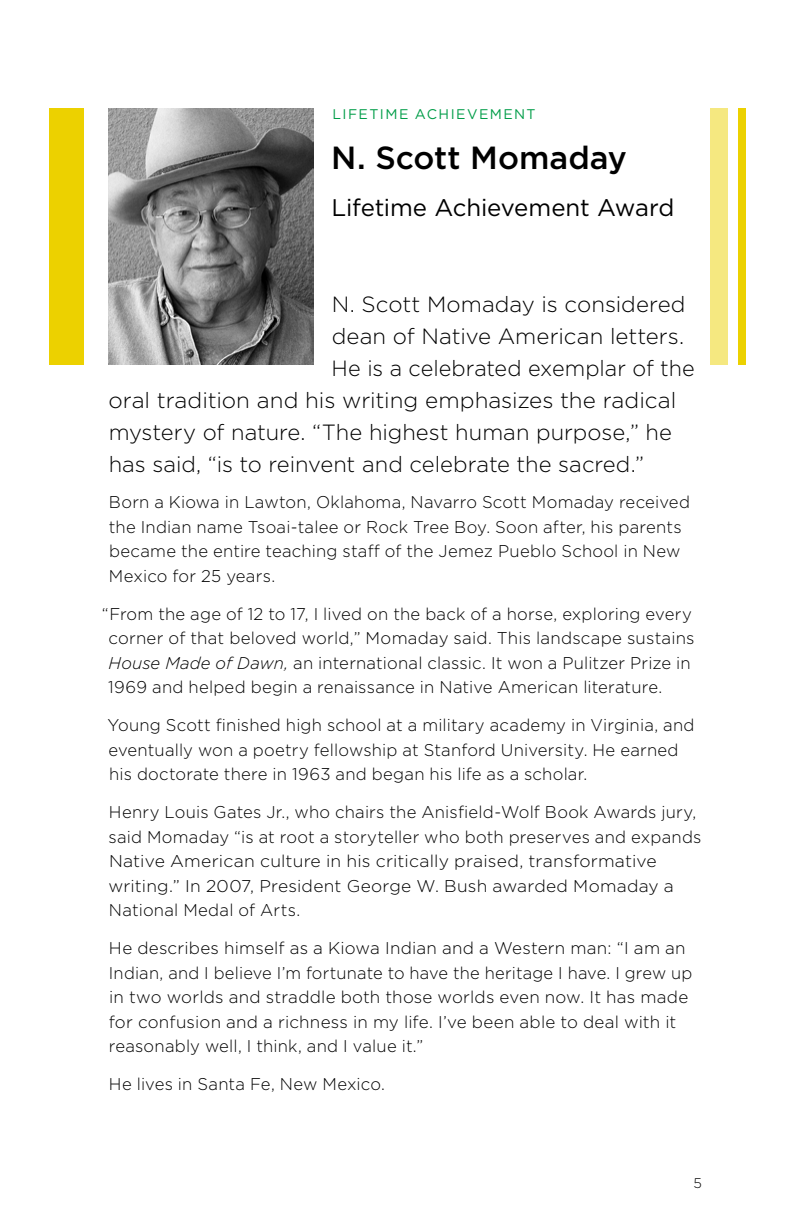
<style>
.page{position:relative;width:792px;height:1224px;background:#fff}
.page>*{position:absolute;margin:0;border:0;box-sizing:border-box;transform-origin:0 0}
.t1{font:500 32px "Gotham";color:#000}
.t2{font:24px "Gotham";letter-spacing:-.01em;color:#000}
.t3{font:300 22px "Gotham";color:#000}
.t4{font:300 17px/24.4px "Gotham";letter-spacing:.01em;color:#000}
.t5{font:14px "Gotham";letter-spacing:.105em;color:#009d48}
.t6{font:300 14px "Gotham";color:#000}
.s1{font-style:italic}
</style>
<div class="page">
<div style="left:49px;top:108px;width:34px;height:257px;background:#ecd100"></div>
<div style="left:738px;top:108px;width:7px;height:257px;background:#ecd100"></div>
<div style="left:711px;top:108px;width:17px;height:257px;background:#f5e880"></div>
<img style="left:108px;top:108px;width:206px;height:256px">
<p class="t5" style="left:333px;top:105px;width:205px">LIFETIME ACHIEVEMENT</p>
<h1 class="t1" style="left:331px;top:136px;width:297px">N. Scott Momaday</h1>
<h2 class="t2" style="left:332px;top:193px;width:344px">Lifetime Achievement Award</h2>
<p class="t3" style="left:332px;top:291px;width:355px">N. Scott Momaday is considered</p>
<p class="t3" style="left:332px;top:323px;width:354px">dean of Native American letters.</p>
<p class="t3" style="left:332px;top:355px;width:364px">He is a celebrated exemplar of the</p>
<p class="t3" style="left:108px;top:387px;width:570px">oral tradition and his writing emphasizes the radical</p>
<p class="t3" style="left:109px;top:419px;width:565px">mystery of nature. “The highest human purpose,” he</p>
<p class="t3" style="left:109px;top:451px;width:537px">has said, “is to reinvent and celebrate the sacred.”</p>
<p class="t4" style="left:109px;top:490px;width:583px">Born a Kiowa in Lawton, Oklahoma, Navarro Scott Momaday received the Indian name Tsoai-talee or Rock Tree Boy. Soon after, his parents became the entire teaching staff of the Jemez Pueblo School in New Mexico for 25 years.</p>
<p class="t4" style="left:108px;top:601px;width:588px;text-indent:-6px">“From the age of 12 to 17, I lived on the back of a horse, exploring every corner of that beloved world,” Momaday said. This landscape sustains <span class="s1">House Made of Dawn,</span> an international classic. It won a Pulitzer Prize in 1969 and helped begin a renaissance in Native American literature.</p>
<p class="t4" style="left:107px;top:713px;width:589px">Young Scott finished high school at a military academy in Virginia, and eventually won a poetry fellowship at Stanford University. He earned his doctorate there in 1963 and began his life as a scholar.</p>
<p class="t4" style="left:109px;top:799px;width:595px">Henry Louis Gates Jr., who chairs the Anisfield-Wolf Book Awards jury, said Momaday “is at root a storyteller who both preserves and expands Native American culture in his critically praised, transformative writing.” In 2007, President George W. Bush awarded Momaday a National Medal of Arts.</p>
<p class="t4" style="left:109px;top:936px;width:585px">He describes himself as a Kiowa Indian and a Western man: “I am an Indian, and I believe I’m fortunate to have the heritage I have. I grew up in two worlds and straddle both those worlds even now. It has made for confusion and a richness in my life. I’ve been able to deal with it reasonably well, I think, and I value it.”</p>
<p class="t4" style="left:109px;top:1072px;width:278px">He lives in Santa Fe, New Mexico.</p>
<p class="t6" style="left:694px;top:1174px;width:10px">5</p>
</div>
